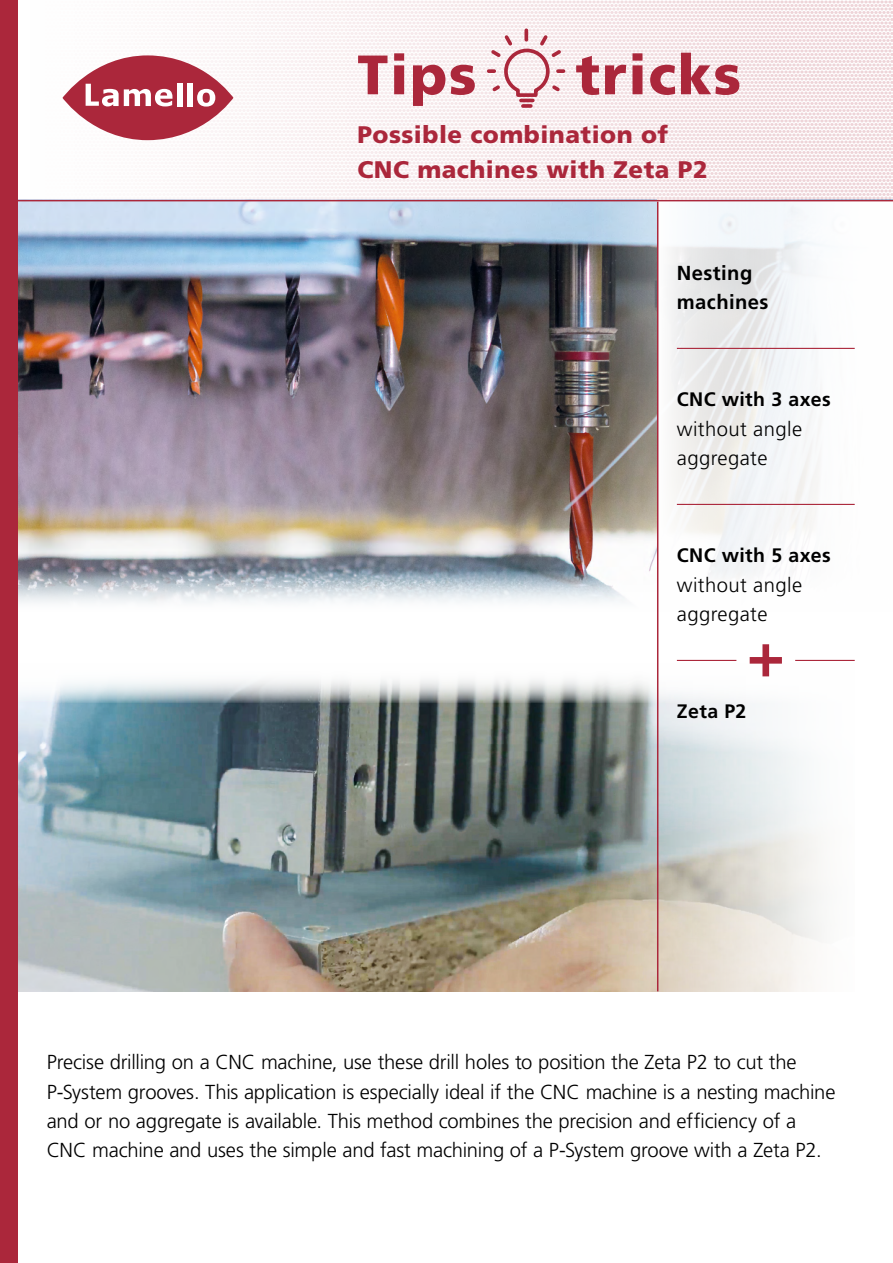
<style>
.page{position:relative;width:893px;height:1263px;background:#fff}
.page>*{position:absolute;margin:0;border:0;box-sizing:border-box;transform-origin:0 0}
.t1{font:900 55.5px "Frutiger LT Pro";letter-spacing:.03em;color:#ab273b}
.t2{font:900 24px/34.5px "Frutiger LT Pro";letter-spacing:.02em;color:#ab273b}
.t3{font:300 20.25px/29.2px "Frutiger LT Pro";letter-spacing:-.01em;color:#000}
.t4{font:300 20.25px/29.2px "Frutiger LT Pro";letter-spacing:.02em;color:#000}
.t5{font:700 20.25px/29.2px "Frutiger LT Pro";letter-spacing:.02em;color:#000}
.t6{font:700 19.5px "Frutiger LT Pro";letter-spacing:.02em;color:#000}
</style>
<div class="page">
<img style="left:17px;top:703px;width:572px;height:288px">
<img style="left:17px;top:201px;width:572px;height:369px">
<svg style="left:17px;top:570px;width:572px;height:43px"></svg>
<svg style="left:17px;top:660px;width:572px;height:43px;fill:#f6f8f8"></svg>
<svg style="left:589px;top:201px;width:304px;height:790px"></svg>
<svg style="left:657px;top:201px;width:166px;height:459px;fill:#f4f7f8"></svg>
<div style="left:0;top:0;width:17px;height:1263px;background:#ab273b"></div>
<svg style="left:17px;top:0;width:876px;height:200px"></svg>
<svg style="left:63px;top:55px;width:170px;height:85px;background:#b74758"></svg>
<div style="left:177px;top:83px;width:6px;height:23px;background:#fff"></div>
<div style="left:188px;top:83px;width:5px;height:23px;background:#fff"></div>
<svg style="left:197px;top:89px;width:18px;height:18px"></svg>
<svg style="left:86px;top:84px;width:86px;height:22px"></svg>
<hr style="left:0;top:200px;width:893px;height:1px;background:#ab273b">
<hr style="left:677px;top:660px;width:59px;height:1px;background:#ab273b">
<hr style="left:795px;top:660px;width:60px;height:1px;background:#ab273b">
<hr style="left:657px;top:202px;width:1px;height:789px;background:#ab273b">
<svg style="left:750px;top:644px;width:32px;height:32px"></svg>
<hr style="left:677px;top:348px;width:178px;height:1px;background:#ab273b">
<hr style="left:677px;top:504px;width:178px;height:1px;background:#ab273b">
<svg style="left:488px;top:32px;width:76px;height:76px"></svg>
<h1 class="t1" style="left:357px;top:41px;width:121px">Tips</h1>
<h1 class="t1" style="left:576px;top:41px;width:167px">tricks</h1>
<p class="t2" style="left:357px;top:117px;width:352px">Possible combination of<br>CNC machines with Zeta P2</p>
<p class="t5" style="left:677px;top:258px;width:93px">Nesting machines</p>
<p class="t6" style="left:677px;top:388px;width:155px">CNC with 3 axes</p>
<p class="t4" style="left:677px;top:414px;width:127px">without angle aggregate</p>
<p class="t6" style="left:677px;top:544px;width:155px">CNC with 5 axes</p>
<p class="t4" style="left:677px;top:570px;width:127px">without angle aggregate</p>
<p class="t6" style="left:677px;top:700px;width:71px">Zeta P2</p>
<p class="t3" style="left:47px;top:1048px;width:790px">Precise drilling on a CNC machine, use these drill holes to position the Zeta P2 to cut the P-System grooves. This application is especially ideal if the CNC machine is a nesting machine and or no aggregate is available. This method combines the precision and efficiency of a CNC machine and uses the simple and fast machining of a P-System groove with a Zeta P2.</p>
</div>
